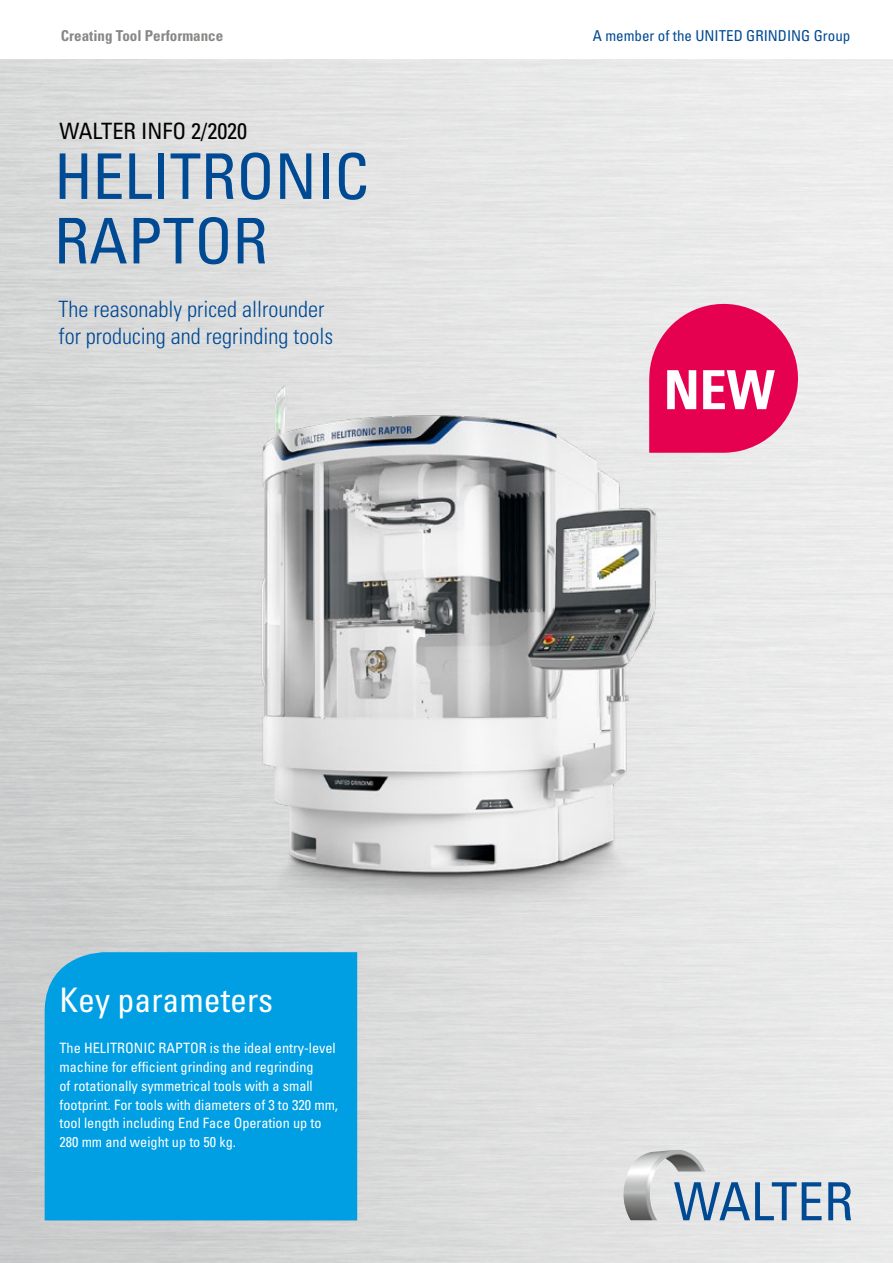
<style>
.page{position:relative;width:893px;height:1263px;background:#fff}
.page>*{position:absolute;margin:0;border:0;box-sizing:border-box;transform-origin:0 0}
.t1{font:condensed 63px/64.5px "Univers LT Std";color:#004993}
.t2{font:700 condensed 54px "Univers LT Std";color:#fff}
.t3{font:condensed 33.75px "Univers LT Std";color:#fff}
.t4{font:300 condensed 22.5px/27px "Univers LT Std";color:#004993}
.t5{font:condensed 22.5px "Univers LT Std";color:#000}
.t6{font:condensed 15px "Univers LT Std";color:#004993}
.t7{font:700 condensed 15px "Univers LT Std";color:#878786}
.t8{font:condensed 14.25px/18.8px "Univers LT Std";color:#fff}
</style>
<div class="page">
<img style="left:0;top:60px;width:893px;height:1203px">
<svg style="left:649px;top:296px;width:156px;height:157px;background:#e64c82"></svg>
<svg style="left:705px;top:1182px;width:117px;height:38px;background:#99b2ca"></svg>
<svg style="left:828px;top:1182px;width:23px;height:38px"></svg>
<img style="left:623px;top:1150px;width:82px;height:70px">
<div style="left:45px;top:952px;width:312px;height:268px;background:#009ee3"></div>
<img style="left:165px;top:385px;width:579px;height:569px">
<p class="t7" style="left:61px;top:26px;width:164px">Creating Tool Performance</p>
<p class="t6" style="left:593px;top:26px;width:259px">A member of the UNITED GRINDING Group</p>
<h3 class="t5" style="left:60px;top:117px;width:189px">WALTER INFO 2/2020</h3>
<h1 class="t1" style="left:54px;top:143px;width:317px">HELITRONIC<br>RAPTOR</h1>
<h3 class="t4" style="left:58px;top:295px;width:276px">The reasonably priced allrounder for producing and regrinding tools</h3>
<h3 class="t3" style="left:60px;top:978px;width:215px">Key parameters</h3>
<p class="t8" style="left:60px;top:1039px;width:280px">The HELITRONIC RAPTOR is the ideal entry-level machine for efficient grinding and regrinding<br>of rotationally symmetrical tools with a small footprint. For tools with diameters of 3 to 320 mm, tool length including End Face Operation up to 280 mm and weight up to 50 kg.</p>
<h2 class="t2" style="left:664px;top:357px;width:113px">NEW</h2>
</div>
